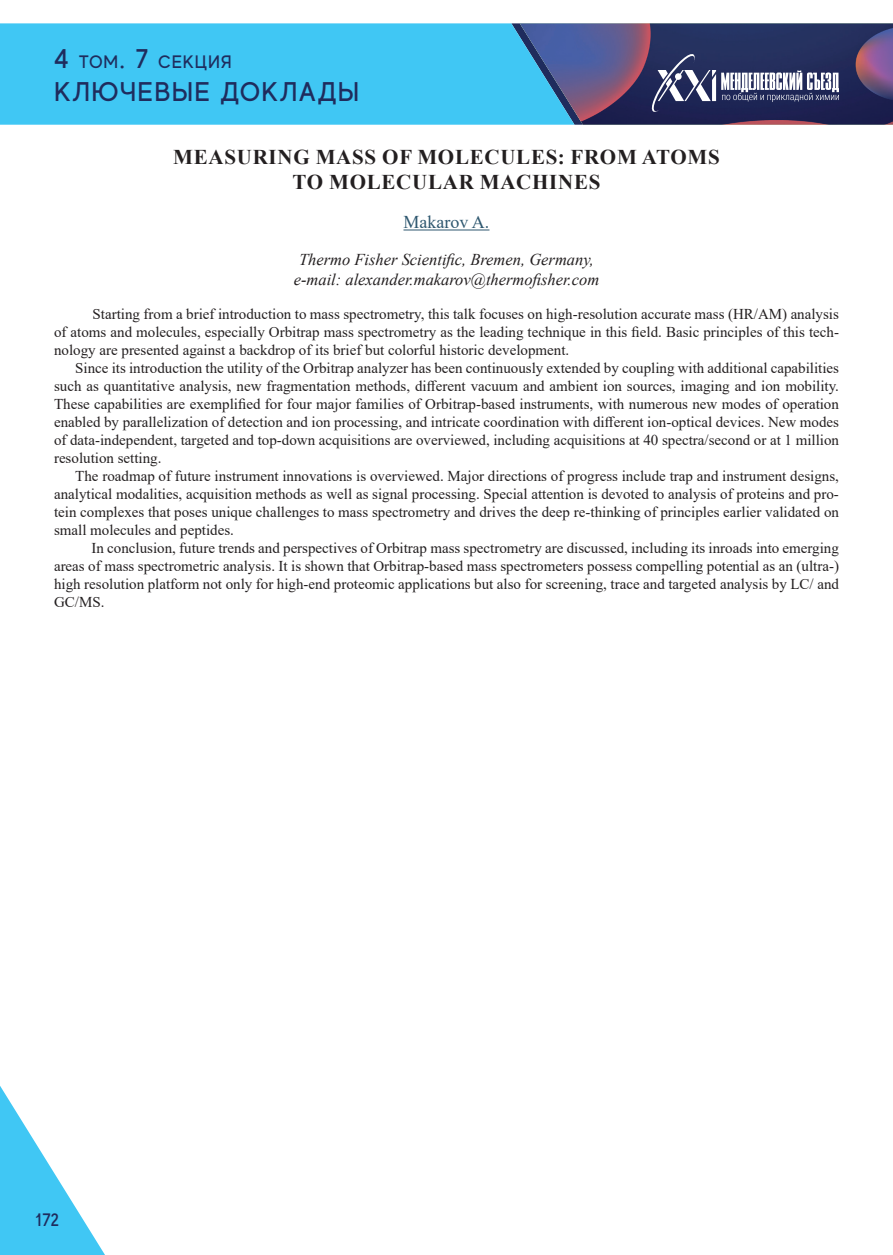
<style>
.page{position:relative;width:893px;height:1255px;background:#fff}
.page>*{position:absolute;margin:0;border:0;box-sizing:border-box;transform-origin:0 0}
.t1{font:500 27px "MADE Evolve Sans";letter-spacing:.05em;color:#1f2c5d}
.t2{font:700 21px/25.2px "Times New Roman";letter-spacing:.035em;color:#231f20;text-align:center}
.t3{font:500 18px "MADE Evolve Sans";letter-spacing:.05em;color:#1f2c5d}
.t4{font:18px "Times New Roman";color:#2e576f}
.t5{font:italic 16.5px/19.8px "Times New Roman";color:#231f20;text-align:center}
.t6{font:15px/18px "Times New Roman";color:#231f20;text-align:justify}
.s1{font-size:27px}
</style>
<div class="page">
<div style="left:0;top:23px;width:511px;height:102px;background:#40c7f4"></div>
<svg style="left:0;top:1086px;width:105px;height:168px"></svg>
<svg style="left:511px;top:23px;width:382px;height:102px;background:#48527e"></svg>
<hr style="left:403px;top:229px;width:86px;height:1px;background:#2e576f">
<p class="t3" style="left:54px;top:51px;width:179px"><span class="s1">4</span> ТОМ<span class="s1">. 7</span> СЕКЦИЯ</p>
<h1 class="t1" style="left:54px;top:74px;width:307px">КЛЮЧЕВЫЕ ДОКЛАДЫ</h1>
<h2 class="t2" style="left:173px;top:144px;width:548px">MEASURING MASS OF MOLECULES: FROM ATOMS<br>TO MOLECULAR MACHINES</h2>
<p class="t4" style="left:403px;top:209px;width:87px">Makarov A.</p>
<p class="t5" style="left:294px;top:249px;width:307px">Thermo Fisher Scientific, Bremen, Germany, e-mail: alexander.makarov@thermofisher.com</p>
<p class="t6" style="left:54px;top:304px;width:786px;text-indent:39px">Starting from a brief introduction to mass spectrometry, this talk focuses on high-resolution accurate mass (HR/AM) analysis of atoms and molecules, especially Orbitrap mass spectrometry as the leading technique in this field. Basic principles of this tech&shy;nology are presented against a backdrop of its brief but colorful historic development.</p>
<p class="t6" style="left:54px;top:358px;width:786px;text-indent:21px">Since its introduction the utility of the Orbitrap analyzer has been continuously extended by coupling with additional capabilities such as quantitative analysis, new fragmentation methods, different vacuum and ambient ion sources, imaging and ion mobility.<br>These capabilities are exemplified for four major families of Orbitrap-based instruments, with numerous new modes of operation enabled by parallelization of detection and ion processing, and intricate coordination with different ion-optical devices. New modes of data-independent, targeted and top-down acquisitions are overviewed, including acquisitions at 40 spectra/second or at 1 million resolution setting.</p>
<p class="t6" style="left:54px;top:466px;width:786px;text-indent:21px">The roadmap of future instrument innovations is overviewed. Major directions of progress include trap and instrument designs, analytical modalities, acquisition methods as well as signal processing. Special attention is devoted to analysis of proteins and pro&shy;tein complexes that poses unique challenges to mass spectrometry and drives the deep re-thinking of principles earlier validated on small molecules and peptides.</p>
<p class="t6" style="left:54px;top:538px;width:786px;text-indent:38px">In conclusion, future trends and perspectives of Orbitrap mass spectrometry are discussed, including its inroads into emerging areas of mass spectrometric analysis. It is shown that Orbitrap-based mass spectrometers possess compelling potential as an (ultra-) high resolution platform not only for high-end proteomic applications but also for screening, trace and targeted analysis by LC/ and GC/MS.</p>
<p class="t3" style="left:35px;top:1208px;width:25px">172</p>
</div>
